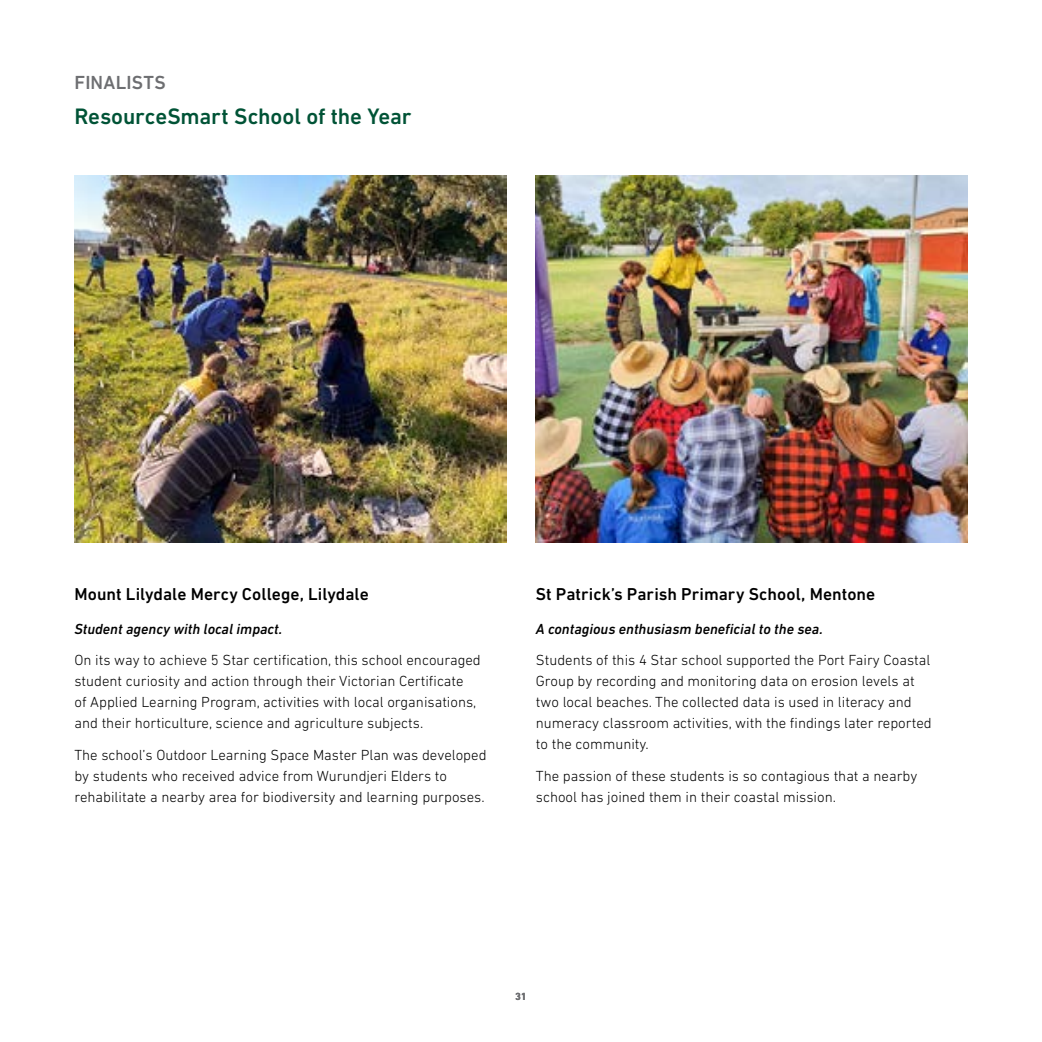
<style>
.page{position:relative;width:1042px;height:1042px;background:#fff}
.page>*{position:absolute;margin:0;border:0;box-sizing:border-box;transform-origin:0 0}
.FIN_Category{font:500 22.75px "DIN Next LT Pro";letter-spacing:-.005em;color:#005336}
.FIN_Header___no_inde{font:500 19.25px "DIN Next LT Pro";letter-spacing:.015em;color:#6d6e71}
.FIN_Title{font:500 17.5px "DIN Next LT Pro";letter-spacing:.005em;color:#000}
.P_Body_copy{font:300 14.88px/21px "DIN Next LT Pro";color:#000}
.FIN_Project{font:italic 500 14.88px "DIN Next LT Pro";color:#000}
.t1{font:700 10.5px "DIN Next LT Pro";color:#6d6e71}
</style>
<div class="page">
<img style="left:74px;top:175px;width:432px;height:367px">
<img style="left:536px;top:175px;width:431px;height:367px">
<p class="FIN_Header___no_inde" style="left:74px;top:71px;width:93px">FINALISTS</p>
<h1 class="FIN_Category" style="left:74px;top:103px;width:338px">ResourceSmart School of the Year</h1>
<h2 class="FIN_Title" style="left:74px;top:584px;width:296px">Mount Lilydale Mercy College, Lilydale</h2>
<h3 class="FIN_Project" style="left:74px;top:620px;width:209px">Student agency with local impact.</h3>
<p class="P_Body_copy" style="left:74px;top:649px;width:408px">On its way to achieve 5 Star certification, this school encouraged student curiosity and action through their Victorian Certificate<br>of Applied Learning Program, activities with local organisations, and their horticulture, science and agriculture subjects.</p>
<p class="P_Body_copy" style="left:74px;top:744px;width:414px">The school’s Outdoor Learning Space Master Plan was developed by students who received advice from Wurundjeri Elders to rehabilitate a nearby area for biodiversity and learning purposes.</p>
<h2 class="FIN_Title" style="left:536px;top:584px;width:341px">St Patrick’s Parish Primary School, Mentone</h2>
<h3 class="FIN_Project" style="left:536px;top:620px;width:288px">A contagious enthusiasm beneficial to the sea.</h3>
<p class="P_Body_copy" style="left:536px;top:649px;width:397px">Students of this 4 Star school supported the Port Fairy Coastal Group by recording and monitoring data on erosion levels at two local beaches. The collected data is used in literacy and numeracy classroom activities, with the findings later reported to the community.</p>
<p class="P_Body_copy" style="left:536px;top:765px;width:383px">The passion of these students is so contagious that a nearby school has joined them in their coastal mission.</p>
<p class="t1" style="left:515px;top:990px;width:13px">31</p>
</div>
